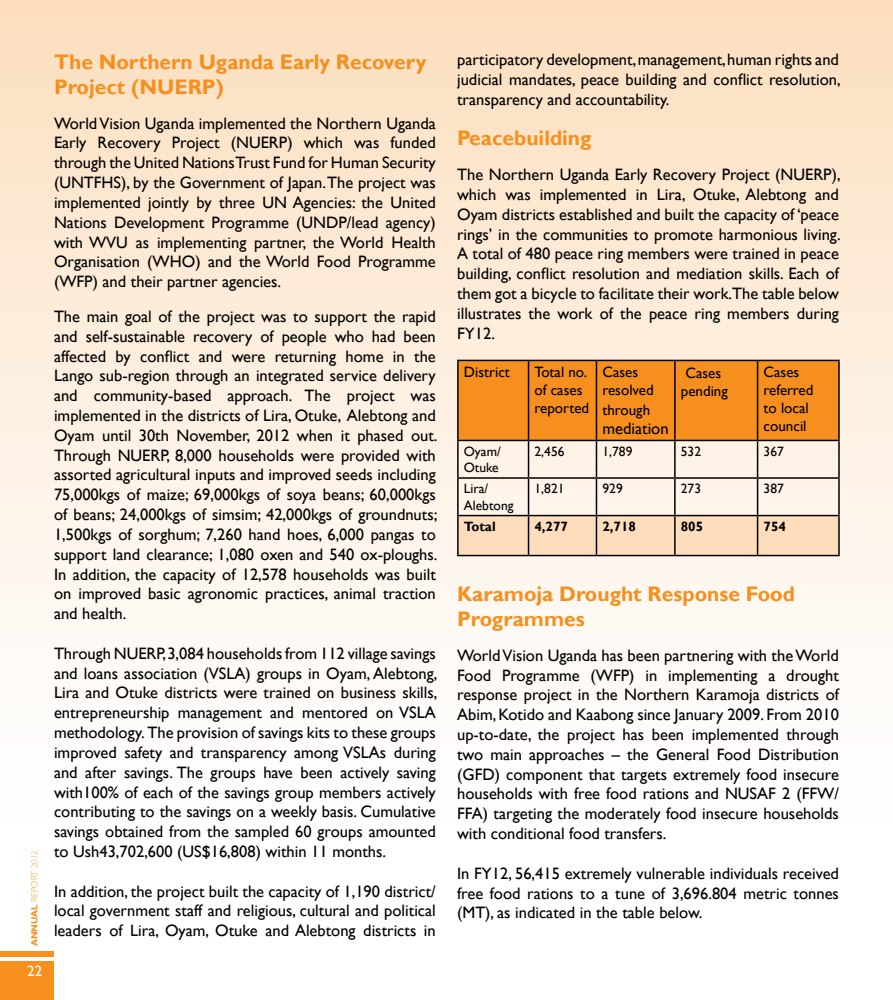
<style>
.page{position:relative;width:893px;height:1000px;background:#fff}
.page>*{position:absolute;margin:0;border:0;box-sizing:border-box;transform-origin:0 0}
.t1{font:700 21px/25.2px "Gill Sans";color:#f78f1e}
.t2{font:16.5px/19.8px "Gill Sans";color:#000;text-align:justify}
.t3{font:15px/18px "Gill Sans";color:#000}
.t4{font:15px "Gill Sans";color:#fff}
.t5{font:13.5px/16.2px "Gill Sans";color:#000}
.t6{font:700 13.5px "Gill Sans";color:#000}
.t7{font:700 9px "Gill Sans";color:#f78f1e}
.s1{font-family:"Gill Sans MT Pro";font-weight:300;color:#f89a34}
.s2{font-family:"Gill Sans MT Pro";font-weight:300;color:#f9ab56}
</style>
<div class="page">
<div style="left:0;top:0;width:893px;height:838px;background:linear-gradient(to bottom,#fcdfc0,#feffff)"></div>
<div style="left:0;top:951px;width:54px;height:5px;background:#f78f1e"></div>
<div style="left:0;top:961px;width:54px;height:38px;background:#f78f1e"></div>
<div style="left:459px;top:361px;width:379px;height:78px;background:#f78f1e"></div>
<div style="left:459px;top:516px;width:379px;height:38px;background:#fdddbb"></div>
<hr style="left:457px;top:359px;width:71px;height:2px;background:#000">
<hr style="left:457px;top:361px;width:2px;height:78px;background:#000">
<hr style="left:528px;top:359px;width:68px;height:2px;background:#000">
<hr style="left:528px;top:361px;width:1px;height:78px;background:#000">
<hr style="left:596px;top:359px;width:79px;height:2px;background:#000">
<hr style="left:596px;top:361px;width:1px;height:78px;background:#000">
<hr style="left:675px;top:359px;width:83px;height:2px;background:#000">
<hr style="left:674px;top:361px;width:2px;height:78px;background:#000">
<hr style="left:758px;top:359px;width:82px;height:2px;background:#000">
<hr style="left:757px;top:361px;width:1px;height:78px;background:#000">
<hr style="left:838px;top:361px;width:2px;height:78px;background:#000">
<hr style="left:457px;top:439px;width:71px;height:2px;background:#000">
<hr style="left:457px;top:441px;width:2px;height:36px;background:#000">
<hr style="left:528px;top:439px;width:68px;height:2px;background:#000">
<hr style="left:528px;top:441px;width:1px;height:36px;background:#000">
<hr style="left:596px;top:439px;width:79px;height:2px;background:#000">
<hr style="left:596px;top:441px;width:1px;height:36px;background:#000">
<hr style="left:675px;top:439px;width:83px;height:2px;background:#000">
<hr style="left:674px;top:441px;width:2px;height:36px;background:#000">
<hr style="left:758px;top:439px;width:82px;height:2px;background:#000">
<hr style="left:757px;top:441px;width:1px;height:36px;background:#000">
<hr style="left:838px;top:441px;width:2px;height:36px;background:#000">
<hr style="left:457px;top:477px;width:71px;height:1px;background:#000">
<hr style="left:457px;top:478px;width:2px;height:36px;background:#000">
<hr style="left:528px;top:477px;width:68px;height:1px;background:#000">
<hr style="left:528px;top:478px;width:1px;height:36px;background:#000">
<hr style="left:596px;top:477px;width:79px;height:1px;background:#000">
<hr style="left:596px;top:478px;width:1px;height:36px;background:#000">
<hr style="left:675px;top:477px;width:83px;height:1px;background:#000">
<hr style="left:674px;top:478px;width:2px;height:36px;background:#000">
<hr style="left:758px;top:477px;width:82px;height:1px;background:#000">
<hr style="left:757px;top:478px;width:1px;height:36px;background:#000">
<hr style="left:838px;top:478px;width:2px;height:36px;background:#000">
<hr style="left:457px;top:514px;width:71px;height:2px;background:#000">
<hr style="left:457px;top:516px;width:2px;height:38px;background:#000">
<hr style="left:528px;top:514px;width:68px;height:2px;background:#000">
<hr style="left:528px;top:516px;width:1px;height:38px;background:#000">
<hr style="left:596px;top:514px;width:79px;height:2px;background:#000">
<hr style="left:596px;top:516px;width:1px;height:38px;background:#000">
<hr style="left:675px;top:514px;width:83px;height:2px;background:#000">
<hr style="left:674px;top:516px;width:2px;height:38px;background:#000">
<hr style="left:758px;top:514px;width:82px;height:2px;background:#000">
<hr style="left:757px;top:516px;width:1px;height:38px;background:#000">
<hr style="left:838px;top:516px;width:2px;height:38px;background:#000">
<hr style="left:457px;top:554px;width:71px;height:2px;background:#000">
<hr style="left:528px;top:554px;width:68px;height:2px;background:#000">
<hr style="left:596px;top:554px;width:79px;height:2px;background:#000">
<hr style="left:675px;top:554px;width:83px;height:2px;background:#000">
<hr style="left:758px;top:554px;width:82px;height:2px;background:#000">
<p class="t7" style="left:29px;top:946px;width:98px;rotate:-90deg">ANNUAL <span class="s1">REPORT</span> <span class="s2">2012</span></p>
<p class="t4" style="left:27px;top:962px;width:8px">22</p>
<p class="t1" style="left:54px;top:49px;width:374px">The Northern Uganda Early Recovery<br>Project (NUERP)</p>
<p class="t2" style="left:54px;top:113px;width:383px">World Vision Uganda implemented the Northern Uganda Early Recovery Project (NUERP) which was funded through the United Nations Trust Fund for Human Security (UNTFHS), by the Government of Japan. The project was implemented jointly by three UN Agencies: the United Nations Development Programme (UNDP/lead agency) with WVU as implementing partner, the World Health Organisation (WHO) and the World Food Programme (WFP) and their partner agencies.</p>
<p class="t2" style="left:54px;top:307px;width:385px">The main goal of the project was to support the rapid and self-sustainable recovery of people who had been affected by conflict and were returning home in the Lango sub-region through an integrated service delivery and community-based approach. The project was implemented in the districts of Lira, Otuke, Alebtong and Oyam until 30th November, 2012 when it phased out.<br>Through NUERP, 8,000 households were provided with assorted agricultural inputs and improved seeds including 75,000kgs of maize; 69,000kgs of soya beans; 60,000kgs of beans; 24,000kgs of simsim; 42,000kgs of groundnuts; 1 ,500kgs of sorghum; 7,260 hand hoes, 6,000 pangas to support land clearance; 1 ,080 oxen and 540 ox-ploughs.<br>In addition, the capacity of 12,578 households was built on improved basic agronomic practices, animal traction and health.</p>
<p class="t2" style="left:54px;top:643px;width:385px">Through NUERP, 3,084 households from 112 village savings and loans association (VSLA) groups in Oyam, Alebtong, Lira and Otuke districts were trained on business skills, entrepreneurship management and mentored on VSLA methodology. The provision of savings kits to these groups improved safety and transparency among VSLAs during and after savings. The groups have been actively saving with1 00% of each of the savings group members actively contributing to the savings on a weekly basis. Cumulative savings obtained from the sampled 60 groups amounted to Ush43,702,600 (US$1 6,808) within 11 months.</p>
<p class="t2" style="left:54px;top:881px;width:383px">In addition, the project built the capacity of 1 ,1 90 district/ local government staff and religious, cultural and political leaders of Lira, Oyam, Otuke and Alebtong districts in</p>
<p class="t2" style="left:457px;top:50px;width:385px">participatory development, management, human rights and judicial mandates, peace building and conflict resolution, transparency and accountability.</p>
<p class="t1" style="left:457px;top:126px;width:136px">Peacebuilding</p>
<p class="t2" style="left:457px;top:165px;width:385px">The Northern Uganda Early Recovery Project (NUERP), which was implemented in Lira, Otuke, Alebtong and Oyam districts established and built the capacity of ‘peace rings’ in the communities to promote harmonious living.<br>A total of 480 peace ring members were trained in peace building, conflict resolution and mediation skills. Each of them got a bicycle to facilitate their work.The table below illustrates the work of the peace ring members during FY12.</p>
<p class="t3" style="left:464px;top:363px;width:48px">District</p>
<p class="t3" style="left:534px;top:363px;width:56px">Total no. of cases reported</p>
<p class="t3" style="left:602px;top:363px;width:53px">Cases resolved</p>
<p class="t3" style="left:681px;top:364px;width:49px;text-align:center">Cases pending</p>
<p class="t3" style="left:764px;top:363px;width:51px">Cases referred to local council</p>
<p class="t3" style="left:602px;top:401px;width:49px">through</p>
<p class="t2" style="left:602px;top:419px;width:68px">mediation</p>
<p class="t5" style="left:464px;top:443px;width:38px">Oyam/<br>Otuke</p>
<p class="t5" style="left:534px;top:443px;width:31px">2,456</p>
<p class="t5" style="left:602px;top:443px;width:31px">1 ,789</p>
<p class="t5" style="left:681px;top:443px;width:14px">532</p>
<p class="t5" style="left:764px;top:443px;width:21px">367</p>
<p class="t5" style="left:464px;top:481px;width:51px">Lira/<br>Alebtong</p>
<p class="t5" style="left:534px;top:481px;width:23px">1 ,821</p>
<p class="t5" style="left:602px;top:481px;width:22px">929</p>
<p class="t5" style="left:681px;top:481px;width:8px">273</p>
<p class="t5" style="left:764px;top:481px;width:21px">387</p>
<p class="t6" style="left:464px;top:518px;width:33px">Total</p>
<p class="t6" style="left:534px;top:518px;width:35px">4,277</p>
<p class="t6" style="left:602px;top:518px;width:35px">2,718</p>
<p class="t6" style="left:681px;top:518px;width:24px">805</p>
<p class="t6" style="left:764px;top:518px;width:24px">754</p>
<p class="t1" style="left:457px;top:581px;width:339px">Karamoja Drought Response Food<br>Programmes</p>
<p class="t2" style="left:457px;top:645px;width:383px">World Vision Uganda has been partnering with the World Food Programme (WFP) in implementing a drought response project in the Northern Karamoja districts of Abim, Kotido and Kaabong since January 2009. From 201 0 up-to-date, the project has been implemented through two main approaches – the General Food Distribution (GFD) component that targets extremely food insecure households with free food rations and NUSAF 2 (FFW/ FFA) targeting the moderately food insecure households with conditional food transfers.</p>
<p class="t2" style="left:457px;top:863px;width:383px">In FY12, 56,41 5 extremely vulnerable individuals received free food rations to a tune of 3,696.804 metric tonnes (MT), as indicated in the table below.</p>
</div>
